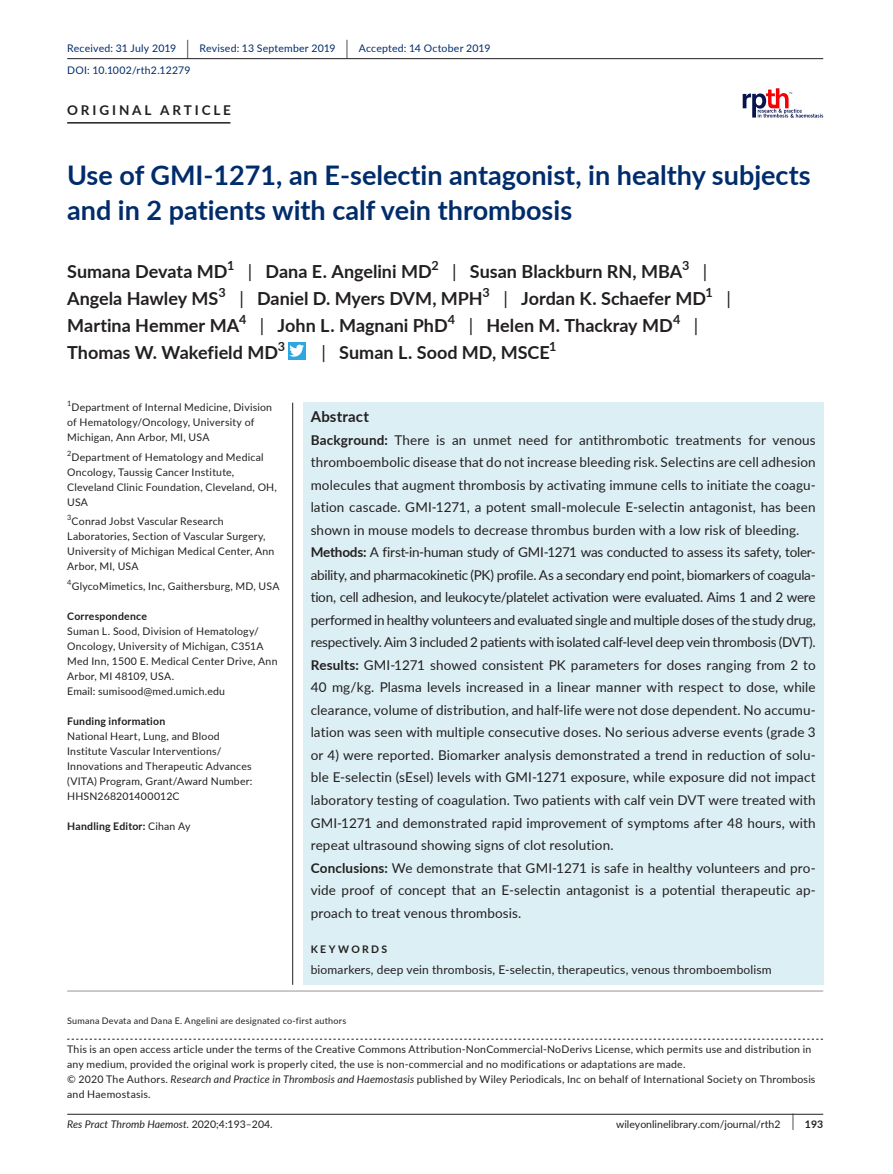
<style>
.page{position:relative;width:893px;height:1174px;background:#fff}
.page>*{position:absolute;margin:0;border:0;box-sizing:border-box;transform-origin:0 0}
.t1{font:700 27px/34.5px "Lato";color:#002c6b}
.t2{font:700 18px "Lato";color:#231f20}
.t3{font:18px "Lato";color:#231f20}
.t4{font:700 15px "Lato";letter-spacing:.015em;color:#231f20}
.t5{font:13.5px/22.5px "Lato";letter-spacing:.01em;color:#231f20}
.t6{font:700 13.5px "Lato";letter-spacing:.215em;color:#231f20}
.t7{font:700 12.6px "Lato";color:#231f20}
.t8{font:12px "Lato";letter-spacing:.015em;color:#231f20}
.t9{font:10.5px/15px "Lato";letter-spacing:.02em;color:#231f20}
.t10{font:10.5px/21.8px "Lato";letter-spacing:.015em;color:#002c6b}
.t11{font:700 10.5px "Lato";letter-spacing:.02em;color:#231f20}
.t12{font:10.5px "Lato";color:#231f20}
.t13{font:italic 10.5px "Lato";color:#231f20}
.t14{font:700 10.5px "Lato";letter-spacing:.22em;color:#231f20}
.t15{font:9px "Lato";letter-spacing:.025em;color:#231f20}
.s1{font-size:19.65px;color:#231f20}
.s2{font-weight:400}
.s3{font-weight:700}
.s4{font-style:italic}
.s5{font-style:normal}
.s6{font-size:17.4px}
</style>
<div class="page">
<hr style="left:67px;top:1113px;width:756px;height:1px;background:#231f20">
<svg style="left:743px;top:88px;width:80px;height:30px"></svg>
<hr style="left:67px;top:58px;width:756px;height:1px;background:#231f20">
<hr style="left:67px;top:122px;width:163px;height:2px;background:#231f20">
<div style="left:288px;top:342px;width:17px;height:17px;background:#2da7df"></div>
<svg style="left:289px;top:345px;width:15px;height:12px"></svg>
<svg style="left:67px;top:1038px;width:756px;height:1px"></svg>
<hr style="left:67px;top:990px;width:756px;height:1px;background:#939598">
<div style="left:303px;top:403px;width:520px;height:581px;background:#dceff4"></div>
<hr style="left:292px;top:403px;width:1px;height:581px;background:#231f20">
<p class="t10" style="left:67px;top:37px;width:425px">Received: 31 July 2019 <span class="s1">|</span> Revised: 13 September 2019 <span class="s1">|</span> Accepted: 14 October 2019<br>DOI: 10.1002/rth2.12279</p>
<p class="t6" style="left:67px;top:100px;width:165px">ORIGINAL ARTICLE</p>
<h1 class="t1" style="left:67px;top:157px;width:745px">Use of GMI-1271, an E-selectin antagonist, in healthy subjects and in 2 patients with calf vein thrombosis</h1>
<h2 class="t2" style="left:67px;top:258px;width:162px">Sumana Devata MD</h2>
<p class="t7" style="left:227px;top:256px;width:9px">1</p>
<h2 class="t2" style="left:248px;top:258px;width:185px"><span class="s2">|</span> Dana E. Angelini MD</h2>
<p class="t7" style="left:431px;top:256px;width:9px">2</p>
<h2 class="t2" style="left:452px;top:258px;width:232px"><span class="s2">|</span> Susan Blackburn RN, MBA</h2>
<p class="t7" style="left:682px;top:256px;width:9px">3</p>
<h2 class="t3" style="left:703px;top:259px;width:6px">|</h2>
<h2 class="t2" style="left:67px;top:285px;width:153px">Angela Hawley MS</h2>
<p class="t7" style="left:219px;top:283px;width:9px">3</p>
<h2 class="t2" style="left:239px;top:285px;width:245px"><span class="s2">|</span> Daniel D. Myers DVM, MPH</h2>
<p class="t7" style="left:483px;top:283px;width:9px">3</p>
<h2 class="t2" style="left:503px;top:285px;width:204px"><span class="s2">|</span> Jordan K. Schaefer MD</h2>
<p class="t7" style="left:705px;top:283px;width:9px">1</p>
<h2 class="t3" style="left:726px;top:286px;width:6px">|</h2>
<h2 class="t2" style="left:67px;top:312px;width:173px">Martina Hemmer MA</h2>
<p class="t7" style="left:239px;top:310px;width:9px">4</p>
<h2 class="t2" style="left:260px;top:312px;width:189px"><span class="s2">|</span> John L. Magnani PhD</h2>
<p class="t7" style="left:448px;top:310px;width:9px">4</p>
<h2 class="t2" style="left:469px;top:312px;width:206px"><span class="s2">|</span> Helen M. Thackray MD</h2>
<p class="t7" style="left:673px;top:310px;width:9px">4</p>
<h2 class="t3" style="left:694px;top:313px;width:6px">|</h2>
<h2 class="t2" style="left:67px;top:339px;width:212px">Thomas W. Wakefield MD</h2>
<p class="t7" style="left:278px;top:337px;width:9px">3</p>
<h2 class="t2" style="left:322px;top:339px;width:230px"><span class="s2">|</span> Suman L. Sood MD, MSCE</h2>
<p class="t7" style="left:549px;top:337px;width:9px">1</p>
<p class="t9" style="left:67px;top:399px;width:206px"><sup>1</sup>Department of Internal Medicine, Division of Hematology/Oncology, University of<br>Michigan, Ann Arbor, MI, USA</p>
<p class="t9" style="left:67px;top:449px;width:211px"><sup>2</sup>Department of Hematology and Medical<br>Oncology, Taussig Cancer Institute,<br>Cleveland Clinic Foundation, Cleveland, OH,<br>USA</p>
<p class="t9" style="left:67px;top:513px;width:209px"><sup>3</sup>Conrad Jobst Vascular Research Laboratories, Section of Vascular Surgery, University of Michigan Medical Center, Ann Arbor, MI, USA</p>
<p class="t9" style="left:67px;top:578px;width:214px"><sup>4</sup>GlycoMimetics, Inc, Gaithersburg, MD, USA</p>
<p class="t11" style="left:67px;top:608px;width:81px">Correspondence</p>
<p class="t9" style="left:67px;top:623px;width:212px">Suman L. Sood, Division of Hematology/ Oncology, University of Michigan, C351A Med Inn, 1500 E. Medical Center Drive, Ann Arbor, MI 48109, USA.<br>Email: sumisood@med.umich.edu</p>
<p class="t11" style="left:67px;top:713px;width:100px">Funding information</p>
<p class="t9" style="left:67px;top:728px;width:187px">National Heart, Lung, and Blood Institute Vascular Interventions/ Innovations and Therapeutic Advances (VITA) Program, Grant/Award Number:<br>HHSN268201400012C</p>
<p class="t11" style="left:67px;top:818px;width:125px">Handling Editor: <span class="s2">Cihan Ay</span></p>
<p class="t4" style="left:311px;top:406px;width:60px">Abstract</p>
<p class="t5" style="left:311px;top:428px;width:507px"><span class="s3">Background:</span> There is an unmet need for antithrombotic treatments for venous thromboembolic disease that do not increase bleeding risk. Selectins are cell adhesion molecules that augment thrombosis by activating immune cells to initiate the coagu&shy;lation cascade. GMI-1271, a potent small-molecule E-selectin antagonist, has been shown in mouse models to decrease thrombus burden with a low risk of bleeding.<br><span class="s3">Methods:</span> A first-in-human study of GMI-1271 was conducted to assess its safety, toler&shy;ability, and pharmacokinetic (PK) profile. As a secondary end point, biomarkers of coagula&shy;tion, cell adhesion, and leukocyte/platelet activation were evaluated. Aims 1 and 2 were performed in healthy volunteers and evaluated single and multiple doses of the study drug, respectively. Aim 3 included 2 patients with isolated calf-level deep vein thrombosis (DVT).<br><span class="s3">Results:</span> GMI-1271 showed consistent PK parameters for doses ranging from 2 to 40 mg/kg. Plasma levels increased in a linear manner with respect to dose, while clearance, volume of distribution, and half-life were not dose dependent. No accumu&shy;lation was seen with multiple consecutive doses. No serious adverse events (grade 3 or 4) were reported. Biomarker analysis demonstrated a trend in reduction of solu&shy;ble E-selectin (sEsel) levels with GMI-1271 exposure, while exposure did not impact laboratory testing of coagulation. Two patients with calf vein DVT were treated with GMI-1271 and demonstrated rapid improvement of symptoms after 48 hours, with repeat ultrasound showing signs of clot resolution.<br><span class="s3">Conclusions:</span> We demonstrate that GMI-1271 is safe in healthy volunteers and pro&shy;vide proof of concept that an E-selectin antagonist is a potential therapeutic ap&shy;proach to treat venous thrombosis.</p>
<p class="t14" style="left:311px;top:941px;width:78px">KEYWORDS</p>
<p class="t8" style="left:311px;top:961px;width:463px">biomarkers, deep vein thrombosis, E-selectin, therapeutics, venous thromboembolism</p>
<p class="t15" style="left:67px;top:1014px;width:281px">Sumana Devata and Dana E. Angelini are designated co-first authors</p>
<p class="t9" style="left:67px;top:1041px;width:750px">This is an open access article under the terms of the Creative Commons Attribution-NonCommercial-NoDerivs License, which permits use and distribution in any medium, provided the original work is properly cited, the use is non-commercial and no modifications or adaptations are made.<br>© 2020 The Authors. <span class="s4">Research and Practice in Thrombosis and Haemostasis</span> published by Wiley Periodicals, Inc on behalf of International Society on Thrombosis and Haemostasis.</p>
<p class="t13" style="left:67px;top:1116px;width:207px">Res Pract Thromb Haemost. <span class="s5">2020;4:193–204.</span></p>
<p class="t12" style="left:616px;top:1116px;width:209px">wileyonlinelibrary.com/journal/rth2 <span class="s6">|</span> <span class="s3">193</span></p>
</div>
